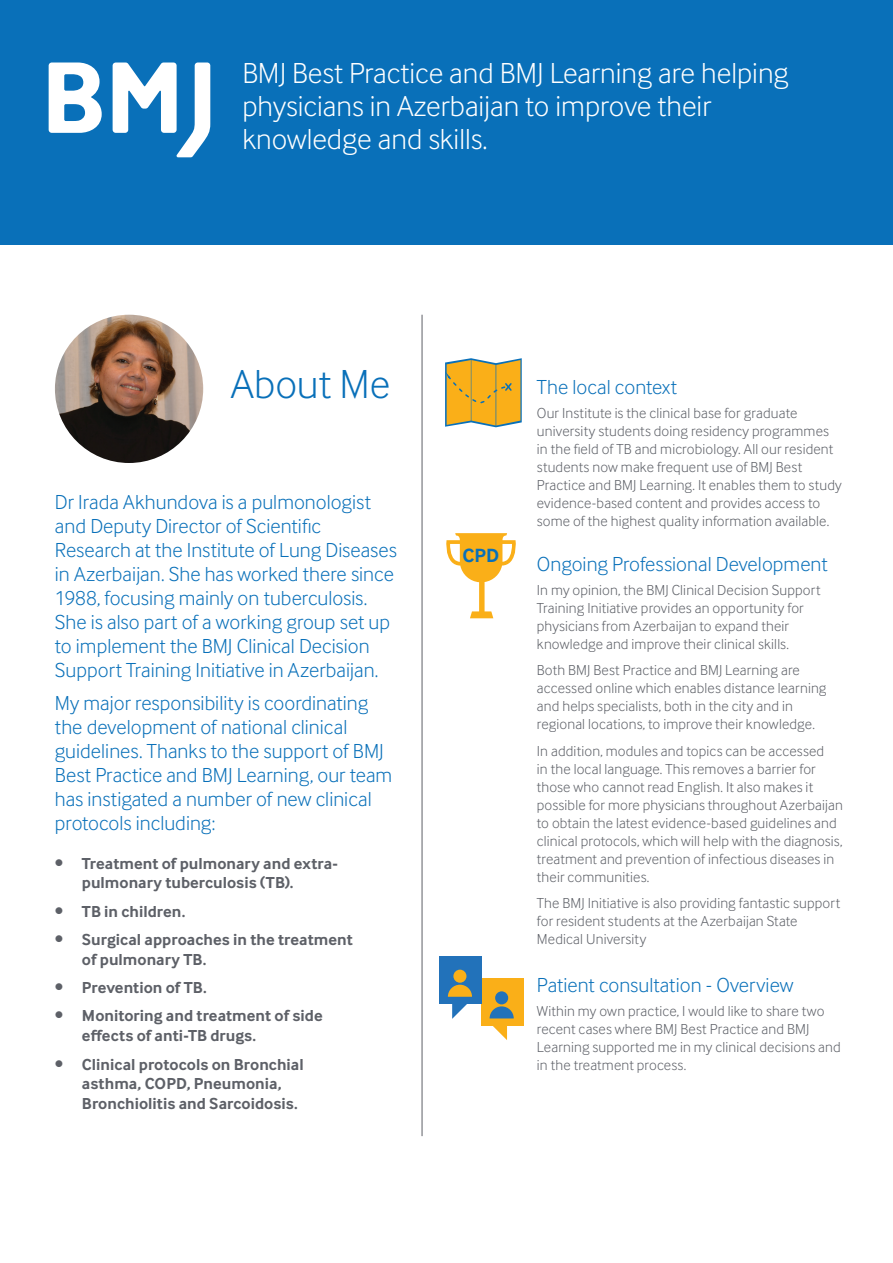
<style>
.page{position:relative;width:893px;height:1263px;background:#fff}
.page>*{position:absolute;margin:0;border:0;box-sizing:border-box;transform-origin:0 0}
.t1{font:300 42px "Inter Face";letter-spacing:-.005em;color:#0970b9}
.t2{font:300 30px/33px "Inter Face";color:#fff}
.t3{font:300 21px/24px "Inter Face";color:#0970b9}
.t4{font:700 19.8px "Inter Face";color:#0970b9}
.t5{font:700 16.5px/19.8px "Inter Face";color:#5d6067}
.t6{font:300 15px/18px "Inter Face";letter-spacing:.01em;color:#5d6067}
</style>
<div class="page">
<div style="left:0;top:0;width:893px;height:244px;background:#0970b9"></div>
<svg style="left:49px;top:63px;width:53px;height:70px"></svg>
<svg style="left:113px;top:63px;width:97px;height:94px"></svg>
<img style="left:55px;top:315px;width:148px;height:148px;border-radius:74px">
<svg style="left:445px;top:358px;width:77px;height:69px;background:#dead3b"></svg>
<svg style="left:446px;top:533px;width:70px;height:85px"></svg>
<hr style="left:422px;top:315px;width:1px;height:821px;background:#5d6067">
<div style="left:481px;top:978px;width:42px;height:48px;background:#faaf18"></div>
<div style="left:439px;top:956px;width:42px;height:48px;background:#2272ba"></div>
<div style="left:495px;top:991px;width:13px;height:13px;background:#2272ba;border-radius:50%"></div>
<svg style="left:489px;top:1006px;width:25px;height:34px"></svg>
<div style="left:453px;top:970px;width:13px;height:13px;background:#faaf18;border-radius:50%"></div>
<svg style="left:448px;top:985px;width:24px;height:34px"></svg>
<h2 class="t2" style="left:242px;top:56px;width:548px">BMJ Best Practice and BMJ Learning are helping physicians in Azerbaijan to improve their knowledge and skills.</h2>
<h1 class="t1" style="left:231px;top:360px;width:161px">About Me</h1>
<p class="t3" style="left:55px;top:490px;width:344px">Dr Irada Akhundova is a pulmonologist and Deputy Director of Scientific Research at the Institute of Lung Diseases in Azerbaijan. She has worked there since 1988, focusing mainly on tuberculosis.<br>She is also part of a working group set up to implement the BMJ Clinical Decision Support Training Initiative in Azerbaijan.</p>
<h3 class="t3" style="left:55px;top:690px;width:339px">My major responsibility is coordinating the development of national clinical guidelines. Thanks to the support of BMJ Best Practice and BMJ Learning, our team has instigated a number of new clinical protocols including:</h3>
<p class="t5" style="left:82px;top:853px;width:257px;text-indent:-27px">• Treatment of pulmonary and extra&shy;pulmonary tuberculosis (TB).</p>
<p class="t5" style="left:55px;top:901px;width:132px">• TB in children.</p>
<p class="t5" style="left:82px;top:929px;width:272px;text-indent:-27px">• Surgical approaches in the treatment of pulmonary TB.</p>
<p class="t5" style="left:55px;top:978px;width:153px">• Prevention of TB.</p>
<p class="t5" style="left:82px;top:1006px;width:242px;text-indent:-27px">• Monitoring and treatment of side effects of anti-TB drugs.</p>
<p class="t5" style="left:82px;top:1054px;width:223px;text-indent:-27px">• Clinical protocols on Bronchial asthma, COPD, Pneumonia,<br>Bronchiolitis and Sarcoidosis.</p>
<h3 class="t4" style="left:462px;top:544px;width:38px">CPD</h3>
<h3 class="t3" style="left:537px;top:374px;width:142px">The local context</h3>
<p class="t6" style="left:537px;top:404px;width:306px">Our Institute is the clinical base for graduate university students doing residency programmes in the field of TB and microbiology. All our resident students now make frequent use of BMJ Best Practice and BMJ Learning. It enables them to study evidence-based content and provides access to some of the highest quality information available.</p>
<h3 class="t3" style="left:537px;top:551px;width:292px">Ongoing Professional Development</h3>
<p class="t6" style="left:537px;top:581px;width:285px">In my opinion, the BMJ Clinical Decision Support Training Initiative provides an opportunity for physicians from Azerbaijan to expand their knowledge and improve their clinical skills.</p>
<p class="t6" style="left:537px;top:661px;width:291px">Both BMJ Best Practice and BMJ Learning are accessed online which enables distance learning and helps specialists, both in the city and in regional locations, to improve their knowledge.</p>
<p class="t6" style="left:537px;top:742px;width:308px">In addition, modules and topics can be accessed<br>in the local language. This removes a barrier for those who cannot read English. It also makes it possible for more physicians throughout Azerbaijan to obtain the latest evidence-based guidelines and clinical protocols, which will help with the diagnosis, treatment and prevention of infectious diseases in their communities.</p>
<p class="t6" style="left:537px;top:894px;width:305px">The BMJ Initiative is also providing fantastic support for resident students at the Azerbaijan State<br>Medical University</p>
<h3 class="t3" style="left:537px;top:973px;width:258px">Patient consultation - Overview</h3>
<p class="t6" style="left:537px;top:1002px;width:305px">Within my own practice, I would like to share two recent cases where BMJ Best Practice and BMJ Learning supported me in my clinical decisions and in the treatment process.</p>
</div>
